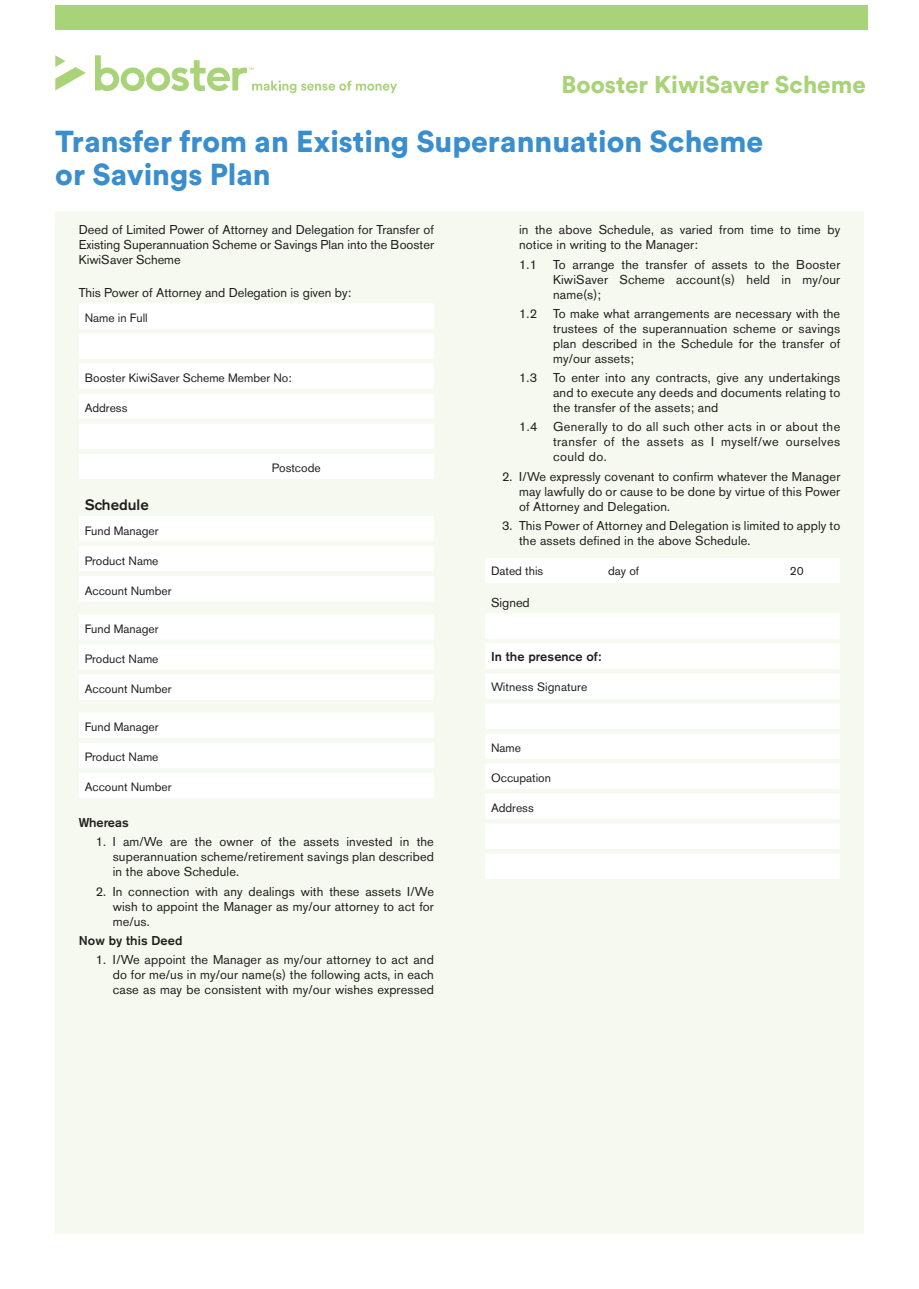
<style>
.page{position:relative;width:919px;height:1289px;background:#fff}
.page>*{position:absolute;margin:0;border:0;box-sizing:border-box;transform-origin:0 0}
.h{font:900 30px/33px "Circular Std";color:#398ece}
.h-2{font:900 24px "Circular Std";color:#a9d378}
.Bullet_Point_Style{font:500 15px "Akzidenz Grotesk BE";color:#231f20}
.Bullet_Point_Style-2{font:12.75px/15px "Akzidenz Grotesk BE";letter-spacing:.01em;color:#231f20;text-align:justify}
.Bullet_Point_Style-3{font:500 12.75px "Akzidenz Grotesk BE";letter-spacing:.01em;color:#231f20}
.body{font:12.75px "Akzidenz Grotesk BE";color:#231f20}
.body-2{font:12px "Akzidenz Grotesk BE";color:#231f20}
.Bullet_Point_Style-4{font:12px "Akzidenz Grotesk BE";letter-spacing:.01em;color:#231f20}
</style>
<div class="page">
<div style="left:55px;top:211px;width:808px;height:1022px;background:#f5f9ef"></div>
<svg style="left:79px;top:304px;width:355px;height:175px;fill:#fff"></svg>
<svg style="left:79px;top:389px;width:355px;height:64px"></svg>
<svg style="left:79px;top:516px;width:355px;height:85px"></svg>
<svg style="left:79px;top:614px;width:355px;height:85px"></svg>
<svg style="left:79px;top:713px;width:355px;height:85px"></svg>
<svg style="left:485px;top:558px;width:355px;height:321px;fill:#fff"></svg>
<div style="left:55px;top:6px;width:812px;height:24px;background:#a9d378"></div>
<svg style="left:55px;top:55px;width:31px;height:35px"></svg>
<svg style="left:95px;top:55px;width:302px;height:38px"></svg>
<p class="h-2" style="left:561px;top:69px;width:306px">Booster KiwiSaver Scheme</p>
<p class="h" style="left:55px;top:124px;width:709px">Transfer from an Existing Superannuation Scheme or Savings Plan</p>
<p class="Bullet_Point_Style-2" style="left:79px;top:222px;width:357px">Deed of Limited Power of Attorney and Delegation for Transfer of Existing Superannuation Scheme or Savings Plan into the Booster KiwiSaver Scheme</p>
<p class="Bullet_Point_Style-2" style="left:79px;top:285px;width:274px">This Power of Attorney and Delegation is given by:</p>
<p class="body-2" style="left:85px;top:311px;width:64px">Name in Full</p>
<p class="body-2" style="left:85px;top:371px;width:208px">Booster KiwiSaver Scheme Member No:</p>
<p class="body-2" style="left:85px;top:401px;width:44px">Address</p>
<p class="body-2" style="left:272px;top:461px;width:50px">Postcode</p>
<p class="Bullet_Point_Style" style="left:85px;top:495px;width:66px">Schedule</p>
<p class="body-2" style="left:85px;top:523px;width:75px">Fund Manager</p>
<p class="body-2" style="left:85px;top:553px;width:75px">Product Name</p>
<p class="body-2" style="left:85px;top:583px;width:88px">Account Number</p>
<p class="body-2" style="left:85px;top:621px;width:75px">Fund Manager</p>
<p class="body-2" style="left:85px;top:651px;width:75px">Product Name</p>
<p class="body-2" style="left:85px;top:681px;width:88px">Account Number</p>
<p class="body-2" style="left:85px;top:720px;width:75px">Fund Manager</p>
<p class="body-2" style="left:85px;top:750px;width:75px">Product Name</p>
<p class="body-2" style="left:85px;top:780px;width:88px">Account Number</p>
<p class="Bullet_Point_Style-3" style="left:79px;top:814px;width:51px">Whereas</p>
<p class="Bullet_Point_Style-2" style="left:113px;top:834px;width:323px;text-indent:-17px">1. I am/We are the owner of the assets invested in the superannuation scheme/retirement savings plan described in the above Schedule.</p>
<p class="Bullet_Point_Style-2" style="left:113px;top:883px;width:323px;text-indent:-17px">2. In connection with any dealings with these assets I/We wish to appoint the Manager as my/our attorney to act for me/us.</p>
<p class="Bullet_Point_Style-3" style="left:79px;top:932px;width:105px">Now by this Deed</p>
<p class="Bullet_Point_Style-2" style="left:113px;top:952px;width:323px;text-indent:-17px">1. I/We appoint the Manager as my/our attorney to act and do for me/us in my/our name(s) the following acts, in each case as may be consistent with my/our wishes expressed</p>
<p class="Bullet_Point_Style-2" style="left:519px;top:222px;width:323px">in the above Schedule, as varied from time to time by notice in writing to the Manager:</p>
<p class="Bullet_Point_Style-2" style="left:519px;top:257px;width:20px">1.1</p>
<p class="Bullet_Point_Style-2" style="left:553px;top:257px;width:289px">To arrange the transfer of assets to the Booster KiwiSaver Scheme account(s) held in my/our name(s);</p>
<p class="Bullet_Point_Style-2" style="left:519px;top:306px;width:20px">1.2</p>
<p class="Bullet_Point_Style-2" style="left:553px;top:306px;width:289px">To make what arrangements are necessary with the trustees of the superannuation scheme or savings plan described in the Schedule for the transfer of my/our assets;</p>
<p class="Bullet_Point_Style-2" style="left:519px;top:370px;width:20px">1.3</p>
<p class="Bullet_Point_Style-2" style="left:553px;top:370px;width:289px">To enter into any contracts, give any undertakings and to execute any deeds and documents relating to the transfer of the assets; and</p>
<p class="Bullet_Point_Style-2" style="left:553px;top:419px;width:289px;text-indent:-34px">1.4 Generally to do all such other acts in or about the transfer of the assets as I myself/we ourselves could do.</p>
<p class="Bullet_Point_Style-2" style="left:519px;top:469px;width:323px;text-indent:-17px">2. I/We expressly covenant to confirm whatever the Manager may lawfully do or cause to be done by virtue of this Power of Attorney and Delegation.</p>
<p class="Bullet_Point_Style-2" style="left:519px;top:518px;width:323px;text-indent:-17px">3. This Power of Attorney and Delegation is limited to apply to the assets defined in the above Schedule.</p>
<p class="body-2" style="left:491px;top:563px;width:54px">Dated this</p>
<p class="body-2" style="left:608px;top:563px;width:32px">day of</p>
<p class="body-2" style="left:789px;top:563px;width:15px">20</p>
<p class="body" style="left:491px;top:594px;width:40px">Signed</p>
<p class="Bullet_Point_Style-3" style="left:491px;top:649px;width:112px">In the presence of:</p>
<p class="Bullet_Point_Style-4" style="left:491px;top:679px;width:98px">Witness Signature</p>
<p class="body-2" style="left:491px;top:740px;width:31px">Name</p>
<p class="body-2" style="left:491px;top:770px;width:61px">Occupation</p>
<p class="body-2" style="left:491px;top:800px;width:44px">Address</p>
</div>
